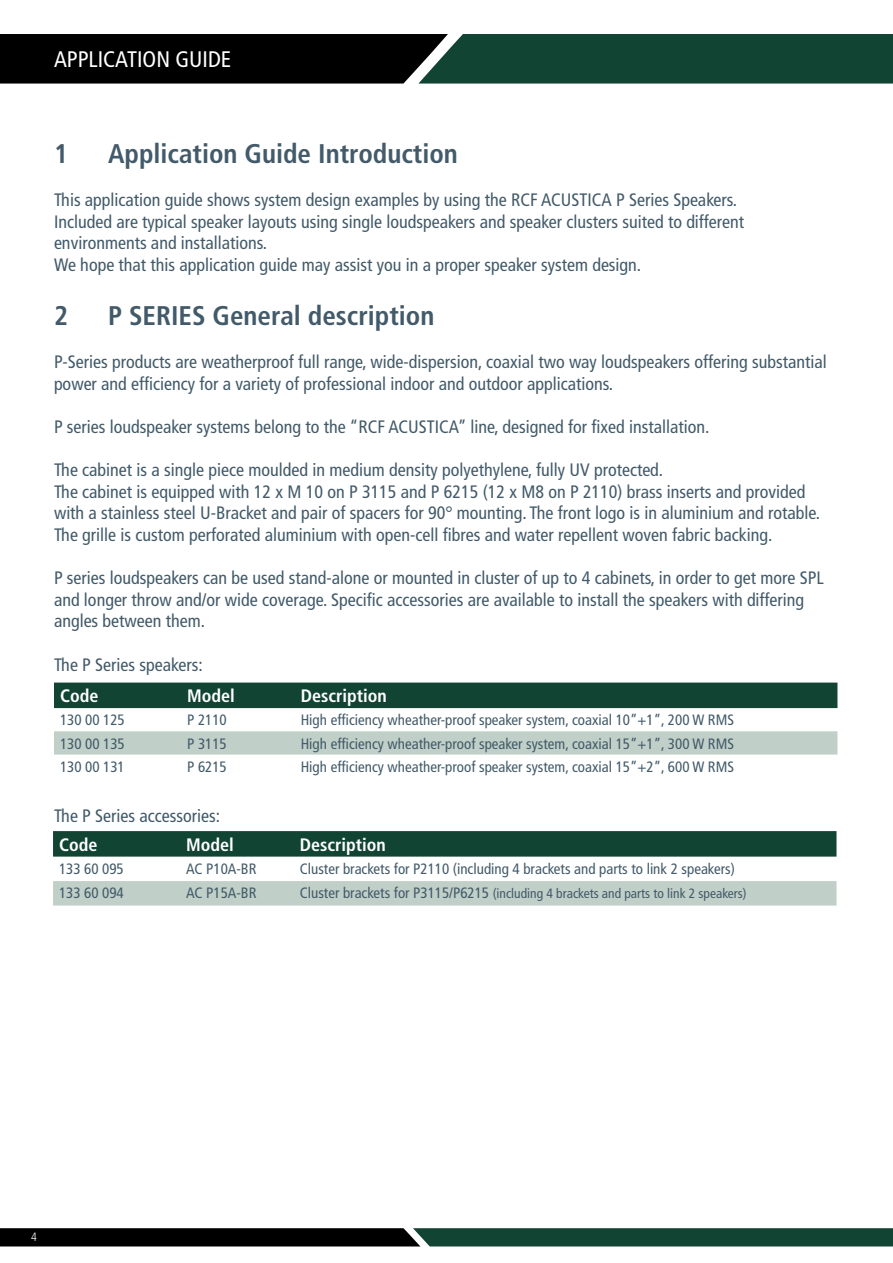
<style>
.page{position:relative;width:893px;height:1263px;background:#fff}
.page>*{position:absolute;margin:0;border:0;box-sizing:border-box;transform-origin:0 0}
.t1{font:700 condensed 27px "Frutiger";color:#425a69}
.t2{font:condensed 22.5px "Frutiger";color:#fff}
.t3{font:condensed 18px/21.6px "Frutiger";color:#425a69}
.t4{font:700 condensed 18px "Frutiger";color:#fff}
.t5{font:condensed 15px "Frutiger";color:#425a69}
.t6{font:condensed 13.5px "Frutiger";color:#425a69}
.t7{font:300 condensed 12px "Frutiger";color:#fff}
.s1{font-size:15px}
</style>
<div class="page">
<svg style="left:0;top:34px;width:893px;height:50px;background:#0f281f"></svg>
<svg style="left:0;top:1228px;width:893px;height:18px;background:#0e291f"></svg>
<div style="left:54px;top:682px;width:783px;height:26px;background:#114432"></div>
<div style="left:54px;top:731px;width:783px;height:23px;background:#c0cfc7"></div>
<div style="left:53px;top:831px;width:783px;height:25px;background:#114432"></div>
<div style="left:53px;top:881px;width:783px;height:24px;background:#c0cfc7"></div>
<p class="t2" style="left:54px;top:46px;width:179px">APPLICATION GUIDE</p>
<h1 class="t1" style="left:54px;top:137px;width:16px">1</h1>
<h1 class="t1" style="left:108px;top:137px;width:351px">Application Guide Introduction</h1>
<p class="t3" style="left:54px;top:189px;width:692px">This application guide shows system design examples by using the RCF ACUSTICA P Series Speakers.<br>Included are typical speaker layouts using single loudspeakers and speaker clusters suited to different environments and installations.<br>We hope that this application guide may assist you in a proper speaker system design.</p>
<h1 class="t1" style="left:54px;top:299px;width:16px">2</h1>
<h1 class="t1" style="left:108px;top:299px;width:328px">P SERIES General description</h1>
<p class="t3" style="left:54px;top:351px;width:774px">P-Series products are weatherproof full range, wide-dispersion, coaxial two way loudspeakers offering substantial power and efficiency for a variety of professional indoor and outdoor applications.</p>
<p class="t3" style="left:54px;top:416px;width:657px">P series loudspeaker systems belong to the “RCF ACUSTICA” line, designed for fixed installation.</p>
<p class="t3" style="left:54px;top:459px;width:768px">The cabinet is a single piece moulded in medium density polyethylene, fully UV protected.<br>The cabinet is equipped with 12 x M 10 on P 3115 and P 6215 (12 x M8 on P 2110) brass inserts and provided with a stainless steel U-Bracket and pair of spacers for 90° mounting. The front logo is in aluminium and rotable.<br>The grille is custom perforated aluminium with open-cell fibres and water repellent woven fabric backing.</p>
<p class="t3" style="left:54px;top:567px;width:771px">P series loudspeakers can be used stand-alone or mounted in cluster of up to 4 cabinets, in order to get more SPL and longer throw and/or wide coverage. Specific accessories are available to install the speakers with differing angles between them.</p>
<p class="t3" style="left:54px;top:654px;width:150px">The P Series speakers:</p>
<p class="t4" style="left:60px;top:685px;width:40px">Code</p>
<p class="t4" style="left:187px;top:685px;width:49px">Model</p>
<p class="t4" style="left:301px;top:685px;width:88px">Description</p>
<p class="t5" style="left:60px;top:711px;width:66px">130 00 125</p>
<p class="t5" style="left:187px;top:711px;width:41px">P 2110</p>
<p class="t5" style="left:301px;top:711px;width:435px">High efficiency wheather-proof speaker system, coaxial 10”+1”, 200 W RMS</p>
<p class="t5" style="left:60px;top:735px;width:66px">130 00 135</p>
<p class="t5" style="left:187px;top:735px;width:41px">P 3115</p>
<p class="t5" style="left:301px;top:735px;width:435px">High efficiency wheather-proof speaker system, coaxial 15”+1”, 300 W RMS</p>
<p class="t5" style="left:60px;top:758px;width:66px">130 00 131</p>
<p class="t5" style="left:187px;top:758px;width:41px">P 6215</p>
<p class="t5" style="left:301px;top:758px;width:435px">High efficiency wheather-proof speaker system, coaxial 15”+2”, 600 W RMS</p>
<p class="t3" style="left:54px;top:805px;width:168px">The P Series accessories:</p>
<p class="t4" style="left:59px;top:834px;width:40px">Code</p>
<p class="t4" style="left:186px;top:834px;width:49px">Model</p>
<p class="t4" style="left:300px;top:834px;width:88px">Description</p>
<p class="t5" style="left:59px;top:860px;width:66px">133 60 095</p>
<p class="t5" style="left:186px;top:860px;width:72px">AC P10A-BR</p>
<p class="t5" style="left:300px;top:860px;width:437px">Cluster brackets for P2110 (including 4 brackets and parts to link 2 speakers)</p>
<p class="t5" style="left:59px;top:884px;width:66px">133 60 094</p>
<p class="t5" style="left:186px;top:884px;width:72px">AC P15A-BR</p>
<p class="t6" style="left:300px;top:886px;width:448px"><span class="s1">Cluster brackets for P3115/P6215</span> (including 4 brackets and parts to link 2 speakers)</p>
<p class="t7" style="left:31px;top:1230px;width:7px">4</p>
</div>
